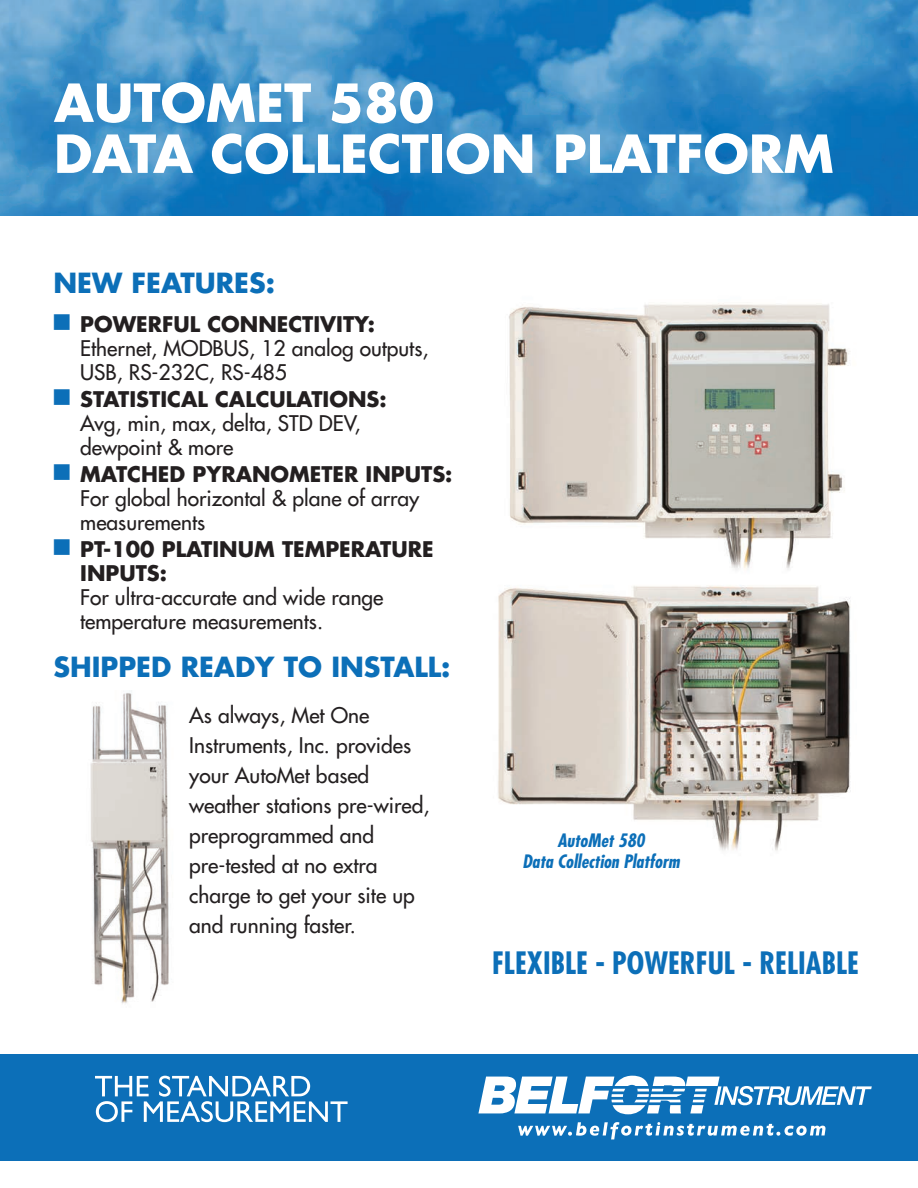
<style>
.page{position:relative;width:918px;height:1188px;background:#fff}
.page>*{position:absolute;margin:0;border:0;box-sizing:border-box;transform-origin:0 0}
.t1{font:700 51px/51px "Futura";color:#fff}
.t2{font:700 condensed 30px "Futura";color:#0c6fb8}
.t3{font:700 27px "Futura";color:#0c6fb8}
.t4{font:21px/24px "Futura";color:#231f20}
.t5{font:700 21px/24px "Futura";color:#231f20}
.t6{font:italic 700 condensed 18px/21px "Futura";color:#0c6fb8;text-align:center}
.s1{color:#0c6fb8}
.s2{font-weight:700}
</style>
<div class="page">
<img style="left:0;top:0;width:918px;height:216px">
<div style="left:0;top:1054px;width:918px;height:107px;background:#0c6fb8"></div>
<svg style="left:95px;top:1076px;width:253px;height:46px"></svg>
<svg style="left:478px;top:1076px;width:394px;height:38px"></svg>
<svg style="left:518px;top:1122px;width:308px;height:17px"></svg>
<img style="left:498px;top:303px;width:353px;height:548px">
<img style="left:90px;top:691px;width:79px;height:313px">
<h1 class="t1" style="left:54px;top:76px;width:779px">AUTOMET 580<br>DATA COLLECTION PLATFORM</h1>
<p class="t3" style="left:54px;top:264px;width:223px">NEW FEATURES:</p>
<p class="t4" style="left:80px;top:312px;width:350px;text-indent:-28px"><span class="s1">■</span> <span class="s2">POWERFUL CONNECTIVITY:<br></span>Ethernet, MODBUS, 12 analog outputs,<br>USB, RS-232C, RS-485</p>
<p class="t4" style="left:80px;top:387px;width:308px;text-indent:-28px"><span class="s1">■</span> <span class="s2">STATISTICAL CALCULATIONS:<br></span>Avg, min, max, delta, STD DEV, dewpoint &amp; more</p>
<p class="t4" style="left:80px;top:462px;width:374px;text-indent:-28px"><span class="s1">■</span> <span class="s2">MATCHED PYRANOMETER INPUTS:<br></span>For global horizontal &amp; plane of array measurements</p>
<p class="t5" style="left:80px;top:537px;width:355px;text-indent:-28px"><span class="s1">■</span> PT-100 PLATINUM TEMPERATURE<br>INPUTS:</p>
<p class="t4" style="left:80px;top:585px;width:305px">For ultra-accurate and wide range temperature measurements.</p>
<p class="t3" style="left:54px;top:648px;width:398px">SHIPPED READY TO INSTALL:</p>
<p class="t4" style="left:189px;top:700px;width:242px;line-height:30px">As always, Met One<br>Instruments, Inc. provides your AutoMet based weather stations pre-wired, preprogrammed and pre-tested at no extra charge to get your site up and running faster.</p>
<p class="t6" style="left:522px;top:830px;width:159px">AutoMet 580<br>Data Collection Platform</p>
<h2 class="t2" style="left:492px;top:944px;width:369px">FLEXIBLE - POWERFUL - RELIABLE</h2>
</div>
